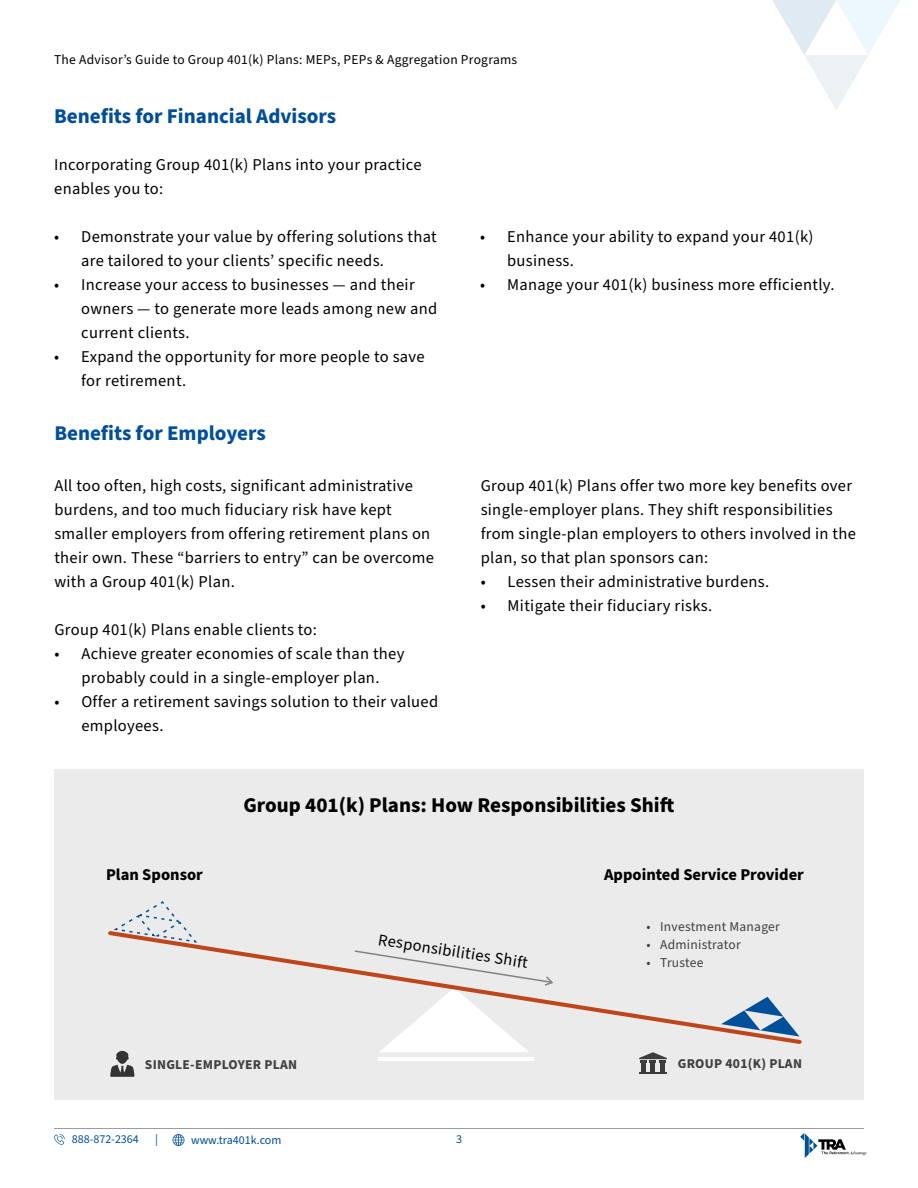
<style>
.page{position:relative;width:918px;height:1188px;background:#fff}
.page>*{position:absolute;margin:0;border:0;box-sizing:border-box;transform-origin:0 0}
.t1{font:700 21px "Source Sans Pro";color:#000}
.t2{font:700 21px "Source Sans Pro";color:#004e98}
.t3{font:700 21px "Source Sans Pro";color:#004f99}
.t4{font:16.5px/24px "Source Sans Pro";letter-spacing:.02em;color:#000}
.t5{font:700 16.5px "Source Sans Pro";color:#000}
.t6{font:13.5px "Source Sans Pro";letter-spacing:.02em;color:#000}
.t7{font:13.5px "Source Sans Pro";letter-spacing:.02em;color:#414042}
.t8{font:700 13.5px "Source Sans Pro";letter-spacing:.02em;color:#414042}
.t9{font:12px "Source Sans Pro";color:#004e98}
</style>
<div class="page">
<svg style="left:772px;top:0;width:128px;height:110px"></svg>
<svg style="left:54px;top:1134px;width:11px;height:11px"></svg>
<svg style="left:173px;top:1134px;width:11px;height:12px"></svg>
<hr style="left:54px;top:1129px;width:810px;height:1px;background:#9d9ba1">
<svg style="left:800px;top:1133px;width:66px;height:25px"></svg>
<div style="left:54px;top:770px;width:810px;height:330px;background:#ebebeb"></div>
<svg style="left:108px;top:931px;width:694px;height:113px"></svg>
<hr style="left:378px;top:1057px;width:156px;height:3px;background:#fff">
<svg style="left:110px;top:1051px;width:24px;height:26px"></svg>
<hr style="left:639px;top:1072px;width:28px;height:2px;background:#3d3d3d">
<div style="left:660px;top:1062px;width:5px;height:10px;background:#3d3d3d"></div>
<hr style="left:651px;top:1062px;width:4px;height:10px;background:#3d3d3d">
<div style="left:641px;top:1062px;width:5px;height:10px;background:#3d3d3d"></div>
<svg style="left:639px;top:1052px;width:28px;height:10px"></svg>
<svg style="left:111px;top:901px;width:88px;height:43px"></svg>
<svg style="left:721px;top:997px;width:79px;height:40px"></svg>
<svg style="left:353px;top:949px;width:202px;height:103px"></svg>
<p class="t6" style="left:54px;top:51px;width:465px">The Advisor’s Guide to Group 401(k) Plans: MEPs, PEPs &amp; Aggregation Programs</p>
<p class="t2" style="left:54px;top:101px;width:284px">Benefits for Financial Advisors</p>
<p class="t4" style="left:54px;top:153px;width:369px">Incorporating Group 401(k) Plans into your practice enables you to:</p>
<p class="t4" style="left:81px;top:225px;width:357px;text-indent:-27px">• Demonstrate your value by offering solutions that are tailored to your clients’ specific needs.</p>
<p class="t4" style="left:81px;top:273px;width:358px;text-indent:-27px">• Increase your access to businesses — and their owners — to generate more leads among new and current clients.</p>
<p class="t4" style="left:81px;top:345px;width:345px;text-indent:-27px">• Expand the opportunity for more people to save for retirement.</p>
<p class="t3" style="left:54px;top:419px;width:213px">Benefits for Employers</p>
<p class="t4" style="left:54px;top:474px;width:381px">All too often, high costs, significant administrative burdens, and too much fiduciary risk have kept smaller employers from offering retirement plans on their own. These “barriers to entry” can be overcome with a Group 401(k) Plan.</p>
<p class="t4" style="left:54px;top:618px;width:264px">Group 401(k) Plans enable clients to:</p>
<p class="t4" style="left:54px;top:642px;width:352px;text-align:center">• Achieve greater economies of scale than they probably could in a single-employer plan.</p>
<p class="t4" style="left:81px;top:690px;width:358px;text-indent:-27px">• Offer a retirement savings solution to their valued employees.</p>
<p class="t4" style="left:507px;top:225px;width:308px;text-indent:-27px">• Enhance your ability to expand your 401(k) business.</p>
<p class="t4" style="left:480px;top:273px;width:356px">• Manage your 401(k) business more efficiently.</p>
<p class="t4" style="left:481px;top:474px;width:377px">Group 401(k) Plans offer two more key benefits over single-employer plans. They shift responsibilities from single-plan employers to others involved in the plan, so that plan sponsors can:</p>
<p class="t4" style="left:481px;top:570px;width:290px">• Lessen their administrative burdens.</p>
<p class="t4" style="left:481px;top:594px;width:233px">• Mitigate their fiduciary risks.</p>
<p class="t1" style="left:244px;top:791px;width:432px">Group 401(k) Plans: How Responsibilities Shift</p>
<p class="t5" style="left:106px;top:864px;width:98px">Plan Sponsor</p>
<p class="t5" style="left:604px;top:864px;width:201px">Appointed Service Provider</p>
<p class="t4" style="left:380px;top:928px;width:153px;rotate:9deg">Responsibilities Shift</p>
<p class="t7" style="left:647px;top:918px;width:135px">• Investment Manager</p>
<p class="t7" style="left:647px;top:936px;width:96px">• Administrator</p>
<p class="t7" style="left:647px;top:954px;width:58px">• Trustee</p>
<p class="t8" style="left:145px;top:1056px;width:154px">SINGLE-EMPLOYER PLAN</p>
<p class="t8" style="left:678px;top:1055px;width:126px">GROUP 401(K) PLAN</p>
<p class="t9" style="left:72px;top:1131px;width:69px">888-872-2364</p>
<p class="t9" style="left:155px;top:1131px;width:4px">|</p>
<p class="t9" style="left:191px;top:1132px;width:92px">www.tra401k.com</p>
<p class="t9" style="left:456px;top:1131px;width:7px">3</p>
</div>
